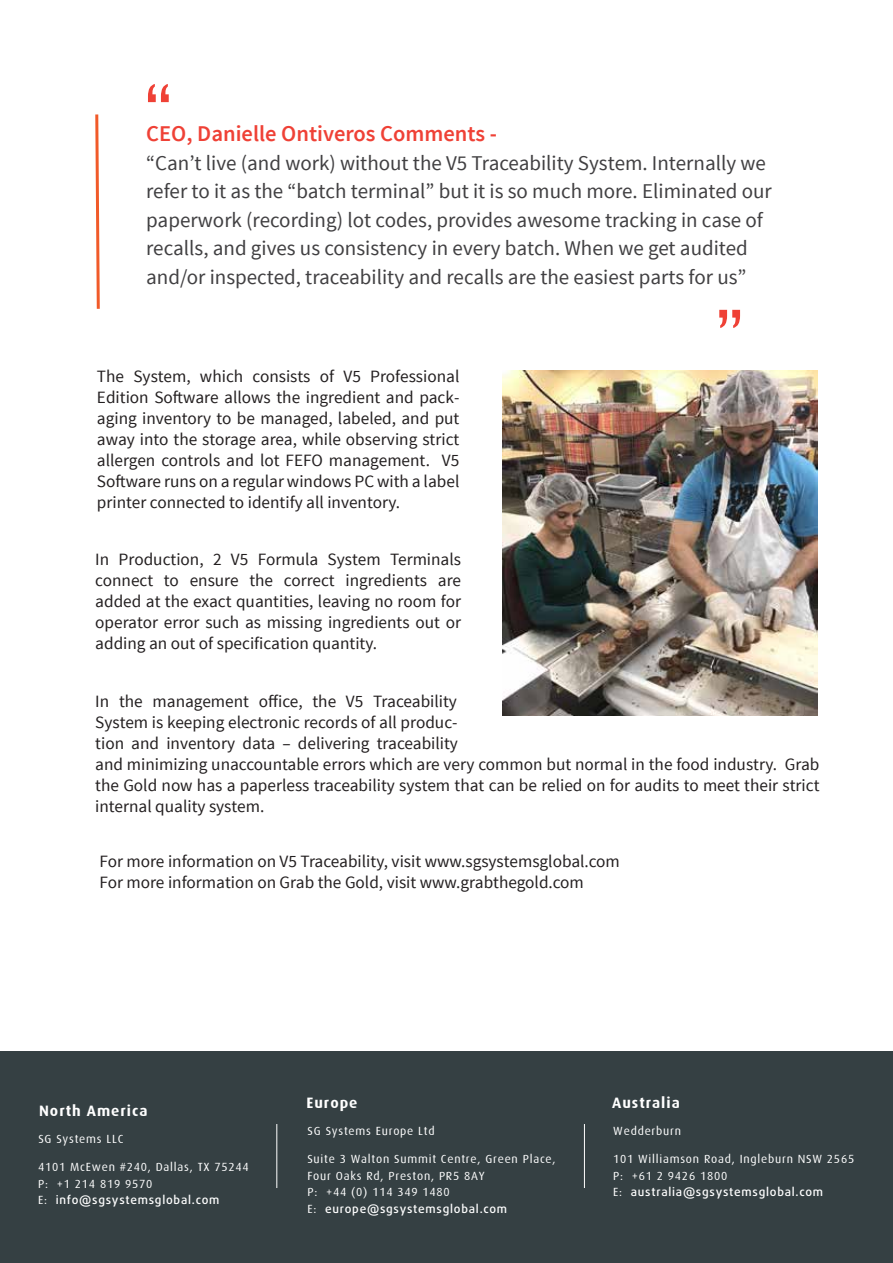
<style>
.page{position:relative;width:893px;height:1263px;background:#fff}
.page>*{position:absolute;margin:0;border:0;box-sizing:border-box;transform-origin:0 0}
.t1{font:71.85px "Lucida Grande";color:#ef4136}
.t2{font:600 22.5px "Source Sans Pro";color:#ef4136}
.t3{font:21px/28.5px "Source Sans Pro";color:#414042}
.t4{font:17.25px/21px "Source Sans Pro";color:#231f20;text-align:justify}
.t5{font:700 15px "Dax";letter-spacing:.065em;color:#fff}
.t6{font:11.85px/16.5px "Dax";letter-spacing:.065em;color:#fff}
.t7{font:500 11.85px "Daxline Pro";letter-spacing:.065em;color:#fff}
.s1{font-family:"Dax";font-weight:400}
</style>
<div class="page">
<div style="left:0;top:1051px;width:893px;height:212px;background:#354043"></div>
<hr style="left:584px;top:1124px;width:1px;height:64px;background:#fff">
<hr style="left:277px;top:1124px;width:1px;height:64px;background:#fff">
<svg style="left:95px;top:114px;width:5px;height:195px"></svg>
<img style="left:503px;top:370px;width:314px;height:345px">
<h1 class="t1" style="left:144px;top:73px;width:30px">“</h1>
<h2 class="t2" style="left:146px;top:120px;width:352px">CEO, Danielle Ontiveros Comments -</h2>
<p class="t3" style="left:146px;top:149px;width:627px">“Can’t live (and work) without the V5 Traceability System. Internally we refer to it as the “batch terminal” but it is so much more. Eliminated our paperwork (recording) lot codes, provides awesome tracking in case of recalls, and gives us consistency in every batch. When we get audited and/or inspected, traceability and recalls are the easiest parts for us”</p>
<p class="t4" style="left:97px;top:366px;width:364px">The System, which consists of V5 Professional Edition Software allows the ingredient and pack&shy;aging inventory to be managed, labeled, and put away into the storage area, while observing strict allergen controls and lot FEFO management. V5<br>Software runs on a regular windows PC with a label printer connected to identify all inventory.</p>
<p class="t4" style="left:95px;top:549px;width:367px">In Production, 2 V5 Formula System Terminals connect to ensure the correct ingredients are added at the exact quantities, leaving no room for operator error such as missing ingredients out or adding an out of specification quantity.</p>
<h1 class="t1" style="left:715px;top:298px;width:30px">”</h1>
<p class="t4" style="left:95px;top:691px;width:726px;text-align:left">In the management office, the V5 Traceability<br>System is keeping electronic records of all produc-<br>tion and inventory data – delivering traceability<br>and minimizing unaccountable errors which are very common but normal in the food industry. Grab the Gold now has a paperless traceability system that can be relied on for audits to meet their strict internal quality system.</p>
<p class="t4" style="left:99px;top:851px;width:522px">For more information on V5 Traceability, visit www.sgsystemsglobal.com<br>For more information on Grab the Gold, visit www.grabthegold.com</p>
<p class="t5" style="left:39px;top:1103px;width:110px">North America</p>
<p class="t6" style="left:38px;top:1131px;width:87px">SG Systems LLC</p>
<p class="t6" style="left:38px;top:1159px;width:212px">4101 McEwen #240, Dallas, TX 75244<br>P: +1 214 819 9570</p>
<p class="t7" style="left:38px;top:1192px;width:183px"><span class="s1">E:</span> info@sgsystemsglobal.com</p>
<p class="t5" style="left:307px;top:1094px;width:53px">Europe</p>
<p class="t6" style="left:308px;top:1123px;width:129px">SG Systems Europe Ltd</p>
<p class="t6" style="left:307px;top:1151px;width:250px">Suite 3 Walton Summit Centre, Green Place,<br>Four Oaks Rd, Preston, PR5 8AY<br>P: +44 (0) 114 349 1480</p>
<p class="t7" style="left:307px;top:1200px;width:201px"><span class="s1">E:</span> europe@sgsystemsglobal.com</p>
<p class="t5" style="left:612px;top:1094px;width:69px">Australia</p>
<p class="t6" style="left:613px;top:1123px;width:69px">Wedderburn</p>
<p class="t6" style="left:613px;top:1151px;width:243px">101 Williamson Road, Ingleburn NSW 2565<br>P: +61 2 9426 1800</p>
<p class="t7" style="left:613px;top:1184px;width:212px"><span class="s1">E:</span> australia@sgsystemsglobal.com</p>
</div>
